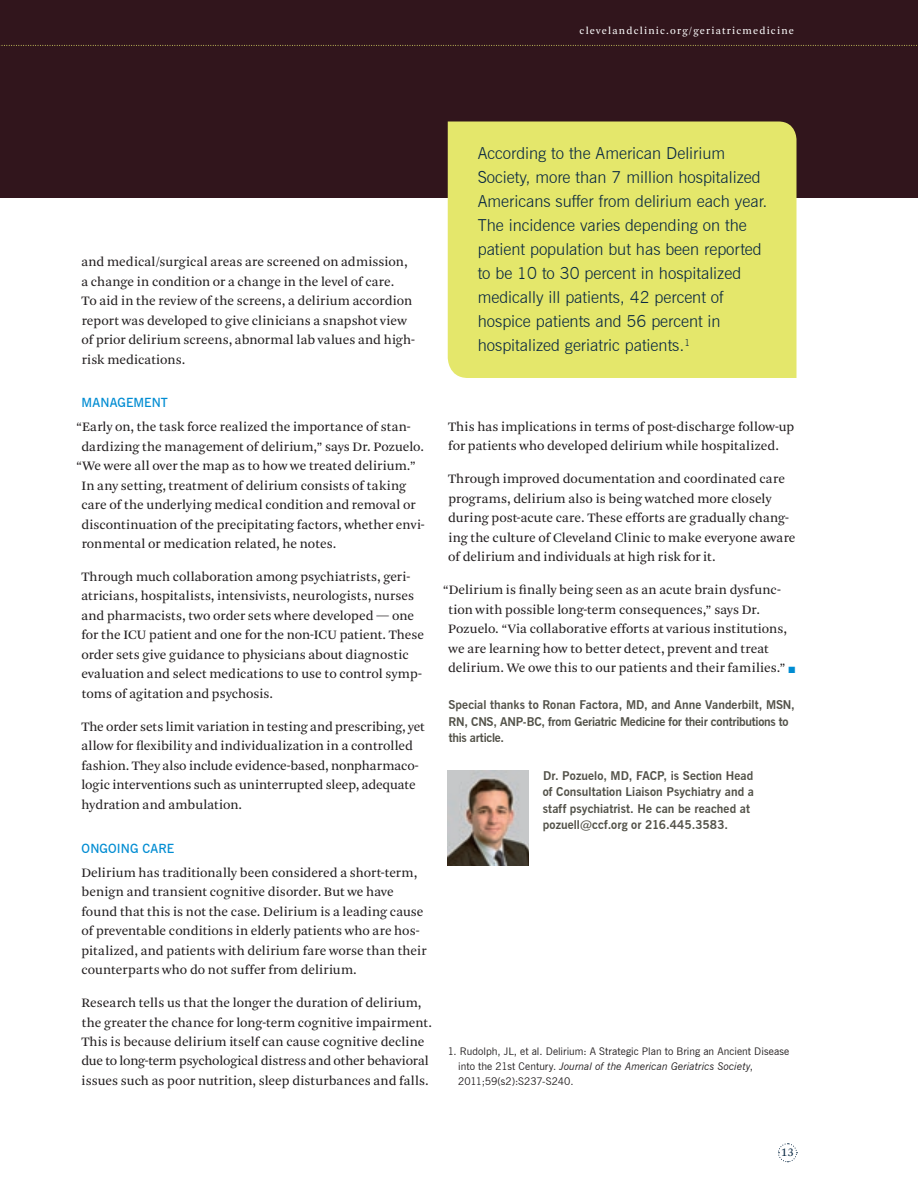
<style>
.page{position:relative;width:918px;height:1188px;background:#fff}
.page>*{position:absolute;margin:0;border:0;box-sizing:border-box;transform-origin:0 0}
.t1{font:300 16.5px/24px "News Gothic BT";color:#082742}
.t2{font:13.5px/19.5px "Arnhem Blond";letter-spacing:.005em;color:#231f20}
.t3{font:600 12.75px "News Gothic BT";letter-spacing:.01em;color:#008cd2}
.t4{font:700 12px/16.5px "News Gothic BT";letter-spacing:.005em;color:#535249}
.t5{font:700 12px/16.5px "News Gothic BT";letter-spacing:-.015em;color:#535249}
.t6{font:12px "Arnhem Blond";color:#082742}
.t7{font:10.5px/15px "News Gothic BT";letter-spacing:.005em;color:#231f20}
.t8{font:10.5px "Arnhem Blond";letter-spacing:.11em;color:#fff}
.s1{color:#008cd2}
.s2{font-style:italic}
</style>
<div class="page">
<div style="left:0;top:0;width:918px;height:198px;background:#31151c"></div>
<svg style="left:0;top:45px;width:917px;height:1px"></svg>
<div style="left:448px;top:122px;width:348px;height:256px;background:#e4e76b"></div>
<img style="left:448px;top:771px;width:81px;height:94px">
<svg style="left:778px;top:1143px;width:19px;height:20px"></svg>
<p class="t8" style="left:580px;top:25px;width:216px">clevelandclinic.org/geriatricmedicine</p>
<p class="t2" style="left:81px;top:252px;width:335px">and medical/surgical areas are screened on admission, a change in condition or a change in the level of care.<br>To aid in the review of the screens, a delirium accordion report was developed to give clinicians a snapshot view of prior delirium screens, abnormal lab values and high&shy;risk medications.</p>
<p class="t3" style="left:82px;top:395px;width:88px">MANAGEMENT</p>
<p class="t2" style="left:76px;top:417px;width:336px">“Early on, the task force realized the importance of stan-</p>
<p class="t2" style="left:81px;top:437px;width:344px">dardizing the management of delirium,” says Dr. Pozuelo.</p>
<p class="t2" style="left:76px;top:456px;width:341px">“We were all over the map as to how we treated delirium.”</p>
<p class="t2" style="left:81px;top:476px;width:326px">In any setting, treatment of delirium consists of taking</p>
<p class="t2" style="left:81px;top:495px;width:336px">care of the underlying medical condition and removal or</p>
<p class="t2" style="left:81px;top:515px;width:345px">discontinuation of the precipitating factors, whether envi-</p>
<p class="t2" style="left:82px;top:534px;width:256px">ronmental or medication related, he notes.</p>
<p class="t2" style="left:81px;top:567px;width:344px">Through much collaboration among psychiatrists, geri&shy;atricians, hospitalists, intensivists, neurologists, nurses and pharmacists, two order sets where developed — one for the ICU patient and one for the non-ICU patient. These order sets give guidance to physicians about diagnostic evaluation and select medications to use to control symp&shy;toms of agitation and psychosis.</p>
<p class="t2" style="left:81px;top:717px;width:345px">The order sets limit variation in testing and prescribing, yet allow for flexibility and individualization in a controlled fashion. They also include evidence-based, nonpharmaco&shy;logic interventions such as uninterrupted sleep, adequate hydration and ambulation.</p>
<p class="t3" style="left:82px;top:840px;width:94px">ONGOING CARE</p>
<p class="t2" style="left:81px;top:863px;width:347px">Delirium has traditionally been considered a short-term, benign and transient cognitive disorder. But we have found that this is not the case. Delirium is a leading cause of preventable conditions in elderly patients who are hos&shy;pitalized, and patients with delirium fare worse than their counterparts who do not suffer from delirium.</p>
<p class="t2" style="left:81px;top:993px;width:352px">Research tells us that the longer the duration of delirium, the greater the chance for long-term cognitive impairment.<br>This is because delirium itself can cause cognitive decline due to long-term psychological distress and other behavioral issues such as poor nutrition, sleep disturbances and falls.</p>
<p class="t1" style="left:478px;top:141px;width:291px">According to the American Delirium Society, more than 7 million hospitalized Americans suffer from delirium each year.<br>The incidence varies depending on the patient population but has been reported to be 10 to 30 percent in hospitalized medically ill patients, 42 percent of hospice patients and 56 percent in hospitalized geriatric patients.<sup>1</sup></p>
<p class="t2" style="left:448px;top:417px;width:348px">This has implications in terms of post-discharge follow-up for patients who developed delirium while hospitalized.</p>
<p class="t2" style="left:448px;top:470px;width:349px">Through improved documentation and coordinated care programs, delirium also is being watched more closely during post-acute care. These efforts are gradually chang&shy;ing the culture of Cleveland Clinic to make everyone aware of delirium and individuals at high risk for it.</p>
<p class="t2" style="left:448px;top:581px;width:349px;text-indent:-5px">“Delirium is finally being seen as an acute brain dysfunc&shy;tion with possible long-term consequences,” says Dr.<br>Pozuelo. “Via collaborative efforts at various institutions, we are learning how to better detect, prevent and treat delirium. We owe this to our patients and their families.” <span class="s1">■</span></p>
<p class="t5" style="left:448px;top:697px;width:348px">Special thanks to Ronan Factora, MD, and Anne Vanderbilt, MSN,<br>RN, CNS, ANP-BC, from Geriatric Medicine for their contributions to this article.</p>
<p class="t4" style="left:543px;top:767px;width:213px">Dr. Pozuelo, MD, FACP, is Section Head of Consultation Liaison Psychiatry and a staff psychiatrist. He can be reached at pozuell@ccf.org or 216.445.3583.</p>
<p class="t7" style="left:458px;top:1043px;width:333px;text-indent:-10px">1. Rudolph, JL, et al. Delirium: A Strategic Plan to Bring an Ancient Disease into the 21st Century. <span class="s2">Journal of the American Geriatrics Society</span>,<br>2011;59(s2):S237-S240.</p>
<p class="t6" style="left:781px;top:1146px;width:14px">13</p>
</div>
